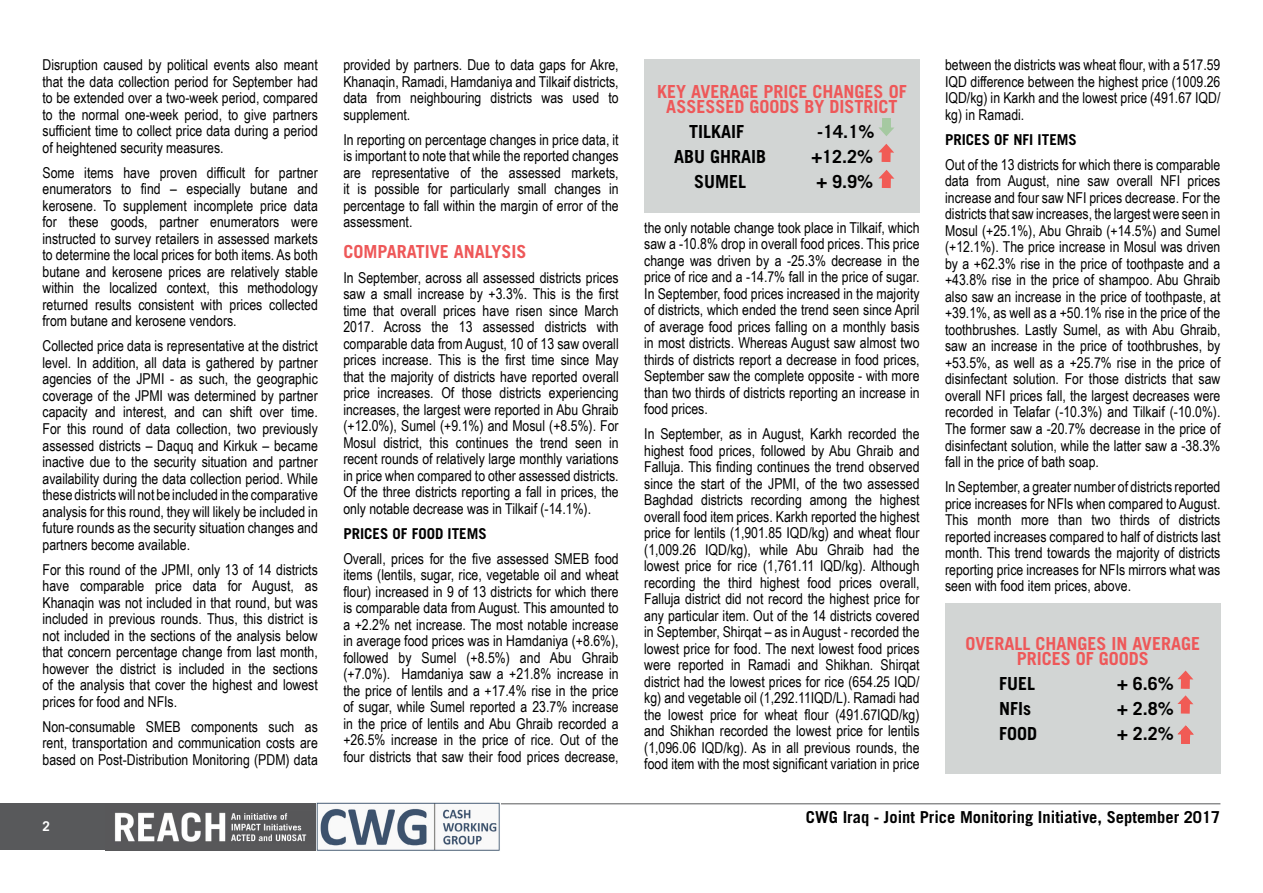
<style>
.page{position:relative;width:1263px;height:893px;background:#fff}
.page>*{position:absolute;margin:0;border:0;box-sizing:border-box;transform-origin:0 0}
.t1{font:700 18px/15px "Trade Gothic LT Std";color:#ee5859;text-align:center}
.t2{font:700 18px "Trade Gothic LT Std";color:#000}
.t3{font:700 16.5px "Trade Gothic LT Std";color:#000}
.t4{font:15px/16.5px "Arial Narrow";color:#000;text-align:justify}
.t5{font:700 15px "Trade Gothic LT Std";color:#000}
.t6{font:700 13.5px "Trade Gothic LT Std";color:#fff}
</style>
<div class="page">
<div style="left:0;top:803px;width:316px;height:47px;background:#58595b"></div>
<img style="left:105px;top:804px;width:395px;height:47px">
<hr style="left:316px;top:803px;width:904px;height:1px;background:#58595b">
<div style="left:644px;top:60px;width:275px;height:153px;background:#d2d5d4"></div>
<svg style="left:878px;top:144px;width:16px;height:18px"></svg>
<svg style="left:879px;top:118px;width:15px;height:18px"></svg>
<div style="left:945px;top:604px;width:275px;height:170px;background:#d2d5d4"></div>
<svg style="left:1177px;top:671px;width:16px;height:18px"></svg>
<svg style="left:1178px;top:725px;width:15px;height:19px"></svg>
<svg style="left:1177px;top:695px;width:16px;height:19px"></svg>
<svg style="left:878px;top:170px;width:16px;height:18px"></svg>
<p class="t4" style="left:43px;top:56px;width:277px">Disruption caused by political events also meant that the data collection period for September had to be extended over a two-week period, compared to the normal one-week period, to give partners sufficient time to collect price data during a period of heightened security measures.</p>
<p class="t4" style="left:43px;top:164px;width:277px">Some items have proven difficult for partner enumerators to find – especially butane and kerosene. To supplement incomplete price data for these goods, partner enumerators were instructed to survey retailers in assessed markets to determine the local prices for both items. As both butane and kerosene prices are relatively stable within the localized context, this methodology returned results consistent with prices collected from butane and kerosene vendors.</p>
<p class="t4" style="left:43px;top:337px;width:277px">Collected price data is representative at the district level. In addition, all data is gathered by partner agencies of the JPMI - as such, the geographic coverage of the JPMI was determined by partner capacity and interest, and can shift over time.<br>For this round of data collection, two previously assessed districts – Daquq and Kirkuk – became inactive due to the security situation and partner availability during the data collection period. While these districts will not be included in the comparative analysis for this round, they will likely be included in future rounds as the security situation changes and partners become available.</p>
<p class="t4" style="left:43px;top:560px;width:277px">For this round of the JPMI, only 13 of 14 districts have comparable price data for August, as Khanaqin was not included in that round, but was included in previous rounds. Thus, this district is not included in the sections of the analysis below that concern percentage change from last month, however the district is included in the sections of the analysis that cover the highest and lowest prices for food and NFIs.</p>
<p class="t4" style="left:43px;top:717px;width:277px">Non-consumable SMEB components such as rent, transportation and communication costs are based on Post-Distribution Monitoring (PDM) data</p>
<p class="t4" style="left:343px;top:56px;width:277px">provided by partners. Due to data gaps for Akre, Khanaqin, Ramadi, Hamdaniya and Tilkaif districts, data from neighbouring districts was used to supplement.</p>
<p class="t4" style="left:343px;top:131px;width:277px">In reporting on percentage changes in price data, it is important to note that while the reported changes are representative of the assessed markets, it is possible for particularly small changes in percentage to fall within the margin of error of the assessment.</p>
<p class="t1" style="left:343px;top:243px;width:185px">COMPARATIVE ANALYSIS</p>
<p class="t4" style="left:343px;top:268px;width:277px">In September, across all assessed districts prices saw a small increase by +3.3%. This is the first time that overall prices have risen since March 2017. Across the 13 assessed districts with comparable data from August, 10 of 13 saw overall prices increase. This is the first time since May that the majority of districts have reported overall price increases. Of those districts experiencing increases, the largest were reported in Abu Ghraib (+12.0%), Sumel (+9.1%) and Mosul (+8.5%). For Mosul district, this continues the trend seen in recent rounds of relatively large monthly variations in price when compared to other assessed districts.<br>Of the three districts reporting a fall in prices, the only notable decrease was in Tilkaif (-14.1%).</p>
<p class="t5" style="left:343px;top:524px;width:145px">PRICES OF FOOD ITEMS</p>
<p class="t4" style="left:343px;top:549px;width:277px">Overall, prices for the five assessed SMEB food items (lentils, sugar, rice, vegetable oil and wheat flour) increased in 9 of 13 districts for which there is comparable data from August. This amounted to a +2.2% net increase. The most notable increase in average food prices was in Hamdaniya (+8.6%), followed by Sumel (+8.5%) and Abu Ghraib (+7.0%). Hamdaniya saw a +21.8% increase in the price of lentils and a +17.4% rise in the price of sugar, while Sumel reported a 23.7% increase in the price of lentils and Abu Ghraib recorded a +26.5% increase in the price of rice. Out of the four districts that saw their food prices decrease,</p>
<p class="t1" style="left:657px;top:84px;width:251px">KEY AVERAGE PRICE CHANGES OF<br>ASSESSED GOODS BY DISTRICT</p>
<p class="t2" style="left:689px;top:120px;width:57px">TILKAIF</p>
<p class="t2" style="left:817px;top:120px;width:59px">-14.1%</p>
<p class="t2" style="left:674px;top:145px;width:94px">ABU GHRAIB</p>
<p class="t2" style="left:811px;top:145px;width:63px">+12.2%</p>
<p class="t2" style="left:694px;top:170px;width:54px">SUMEL</p>
<p class="t2" style="left:816px;top:170px;width:58px">+ 9.9%</p>
<p class="t4" style="left:644px;top:218px;width:277px">the only notable change took place in Tilkaif, which saw a -10.8% drop in overall food prices. This price change was driven by a -25.3% decrease in the price of rice and a -14.7% fall in the price of sugar.<br>In September, food prices increased in the majority of districts, which ended the trend seen since April of average food prices falling on a monthly basis in most districts. Whereas August saw almost two thirds of districts report a decrease in food prices, September saw the complete opposite - with more than two thirds of districts reporting an increase in food prices.</p>
<p class="t4" style="left:644px;top:425px;width:277px">In September, as in August, Karkh recorded the highest food prices, followed by Abu Ghraib and Falluja. This finding continues the trend observed since the start of the JPMI, of the two assessed Baghdad districts recording among the highest overall food item prices. Karkh reported the highest price for lentils (1,901.85 IQD/kg) and wheat flour (1,009.26 IQD/kg), while Abu Ghraib had the lowest price for rice (1,761.11 IQD/kg). Although recording the third highest food prices overall, Falluja district did not record the highest price for any particular item. Out of the 14 districts covered in September, Shirqat – as in August - recorded the lowest price for food. The next lowest food prices were reported in Ramadi and Shikhan. Shirqat district had the lowest prices for rice (654.25 IQD/ kg) and vegetable oil (1,292.11IQD/L). Ramadi had the lowest price for wheat flour (491.67IQD/kg) and Shikhan recorded the lowest price for lentils (1,096.06 IQD/kg). As in all previous rounds, the food item with the most significant variation in price</p>
<p class="t4" style="left:945px;top:56px;width:277px">between the districts was wheat flour, with a 517.59<br>IQD difference between the highest price (1009.26<br>IQD/kg) in Karkh and the lowest price (491.67 IQD/ kg) in Ramadi.</p>
<p class="t5" style="left:945px;top:130px;width:133px">PRICES OF NFI ITEMS</p>
<p class="t4" style="left:945px;top:156px;width:277px">Out of the 13 districts for which there is comparable data from August, nine saw overall NFI prices increase and four saw NFI prices decrease. For the districts that saw increases, the largest were seen in Mosul (+25.1%), Abu Ghraib (+14.5%) and Sumel (+12.1%). The price increase in Mosul was driven by a +62.3% rise in the price of toothpaste and a +43.8% rise in the price of shampoo. Abu Ghraib also saw an increase in the price of toothpaste, at +39.1%, as well as a +50.1% rise in the price of the toothbrushes. Lastly Sumel, as with Abu Ghraib, saw an increase in the price of toothbrushes, by +53.5%, as well as a +25.7% rise in the price of disinfectant solution. For those districts that saw overall NFI prices fall, the largest decreases were recorded in Telafar (-10.3%) and Tilkaif (-10.0%).<br>The former saw a -20.7% decrease in the price of disinfectant solution, while the latter saw a -38.3% fall in the price of bath soap.</p>
<p class="t4" style="left:945px;top:478px;width:277px">In September, a greater number of districts reported price increases for NFIs when compared to August.<br>This month more than two thirds of districts reported increases compared to half of districts last month. This trend towards the majority of districts reporting price increases for NFIs mirrors what was seen with food item prices, above.</p>
<p class="t1" style="left:965px;top:636px;width:236px">OVERALL CHANGES IN AVERAGE<br>PRICES OF GOODS</p>
<p class="t2" style="left:999px;top:673px;width:37px">FUEL</p>
<p class="t2" style="left:1117px;top:673px;width:58px">+ 6.6%</p>
<p class="t2" style="left:999px;top:698px;width:33px">NFIs</p>
<p class="t2" style="left:1117px;top:698px;width:58px">+ 2.8%</p>
<p class="t2" style="left:999px;top:723px;width:40px">FOOD</p>
<p class="t2" style="left:1117px;top:723px;width:58px">+ 2.2%</p>
<p class="t6" style="left:43px;top:818px;width:9px">2</p>
<p class="t3" style="left:806px;top:807px;width:416px">CWG Iraq - Joint Price Monitoring Initiative, September 2017</p>
</div>
